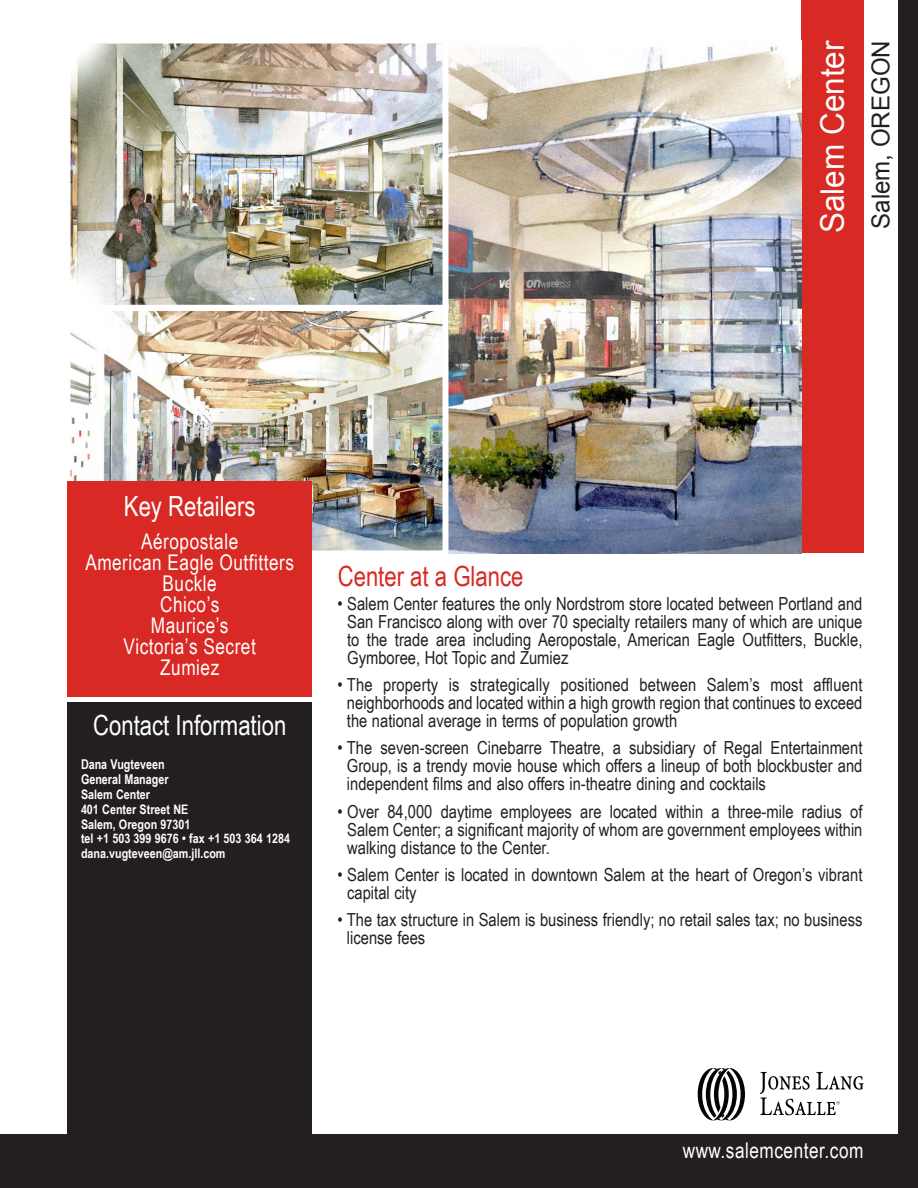
<style>
.page{position:relative;width:918px;height:1188px;background:#fff}
.page>*{position:absolute;margin:0;border:0;box-sizing:border-box;transform-origin:0 0}
.t1{font:32.4px "Arial";color:#fff}
.t2{font:27.75px "Arial Narrow";color:#fff}
.t3{font:27.75px "Arial Narrow";color:#d82924}
.t4{font:24.75px "Arial";color:#231f20}
.t5{font:21.6px "Arial Narrow";letter-spacing:.025em;color:#fff}
.t6{font:18px/18px "Arial Narrow";color:#231f20;text-align:justify}
.t7{font:700 13.5px "Arial Narrow";color:#fff}
.t8{font:700 13.2px "Arial Narrow";color:#fff}
</style>
<div class="page">
<div style="left:0;top:1134px;width:918px;height:54px;background:#231f20"></div>
<div style="left:898px;top:0;width:20px;height:1188px;background:#231f20"></div>
<div style="left:68px;top:702px;width:244px;height:432px;background:#231f20"></div>
<svg style="left:698px;top:1068px;width:47px;height:53px"></svg>
<svg style="left:760px;top:1072px;width:103px;height:43px"></svg>
<div style="left:801px;top:0;width:63px;height:554px;background:#d82924"></div>
<img style="left:448px;top:46px;width:353px;height:508px">
<img style="left:71px;top:45px;width:370px;height:504px">
<div style="left:64px;top:305px;width:384px;height:251px;border:6px solid #fff"></div>
<div style="left:68px;top:482px;width:244px;height:216px;background:#d82924"></div>
<div style="left:64px;top:38px;width:384px;height:273px;border:6px solid #fff"></div>
<p class="t1" style="left:811px;top:233px;width:195px;rotate:-90deg">Salem Center</p>
<p class="t4" style="left:865px;top:229px;width:190px;rotate:-90deg">Salem, OREGON</p>
<p class="t2" style="left:124px;top:486px;width:133px">Key Retailers</p>
<p class="t5" style="left:141px;top:526px;width:99px">Aéropostale</p>
<p class="t5" style="left:85px;top:547px;width:210px">American Eagle Outfitters</p>
<p class="t5" style="left:163px;top:568px;width:56px">Buckle</p>
<p class="t5" style="left:160px;top:589px;width:61px">Chico’s</p>
<p class="t5" style="left:151px;top:610px;width:79px">Maurice’s</p>
<p class="t5" style="left:124px;top:631px;width:134px">Victoria’s Secret</p>
<p class="t5" style="left:160px;top:652px;width:61px">Zumiez</p>
<h2 class="t2" style="left:93px;top:705px;width:195px">Contact Information</h2>
<p class="t7" style="left:81px;top:754px;width:85px">Dana Vugteveen</p>
<p class="t7" style="left:81px;top:769px;width:89px">General Manager</p>
<p class="t8" style="left:81px;top:784px;width:71px">Salem Center</p>
<p class="t8" style="left:81px;top:799px;width:109px">401 Center Street NE</p>
<p class="t8" style="left:81px;top:814px;width:111px">Salem, Oregon 97301</p>
<p class="t8" style="left:81px;top:829px;width:211px">tel +1 503 399 9676 • fax +1 503 364 1284</p>
<p class="t8" style="left:81px;top:844px;width:146px">dana.vugteveen@am.jll.com</p>
<h2 class="t3" style="left:338px;top:556px;width:187px">Center at a Glance</h2>
<p class="t6" style="left:347px;top:594px;width:517px;text-indent:-10px">• Salem Center features the only Nordstrom store located between Portland and San Francisco along with over 70 specialty retailers many of which are unique to the trade area including Aeropostale, American Eagle Outfitters, Buckle, Gymboree, Hot Topic and Zumiez</p>
<p class="t6" style="left:347px;top:675px;width:517px;text-indent:-9px">• The property is strategically positioned between Salem’s most affluent neighborhoods and located within a high growth region that continues to exceed the national average in terms of population growth</p>
<p class="t6" style="left:347px;top:738px;width:517px;text-indent:-9px">• The seven-screen Cinebarre Theatre, a subsidiary of Regal Entertainment Group, is a trendy movie house which offers a lineup of both blockbuster and independent films and also offers in-theatre dining and cocktails</p>
<p class="t6" style="left:347px;top:802px;width:517px;text-indent:-10px">• Over 84,000 daytime employees are located within a three-mile radius of Salem Center; a significant majority of whom are government employees within walking distance to the Center.</p>
<p class="t6" style="left:347px;top:865px;width:517px;text-indent:-10px">• Salem Center is located in downtown Salem at the heart of Oregon’s vibrant capital city</p>
<p class="t6" style="left:347px;top:910px;width:517px;text-indent:-9px">• The tax structure in Salem is business friendly; no retail sales tax; no business license fees</p>
<p class="t5" style="left:683px;top:1135px;width:182px">www.salemcenter.com</p>
</div>
